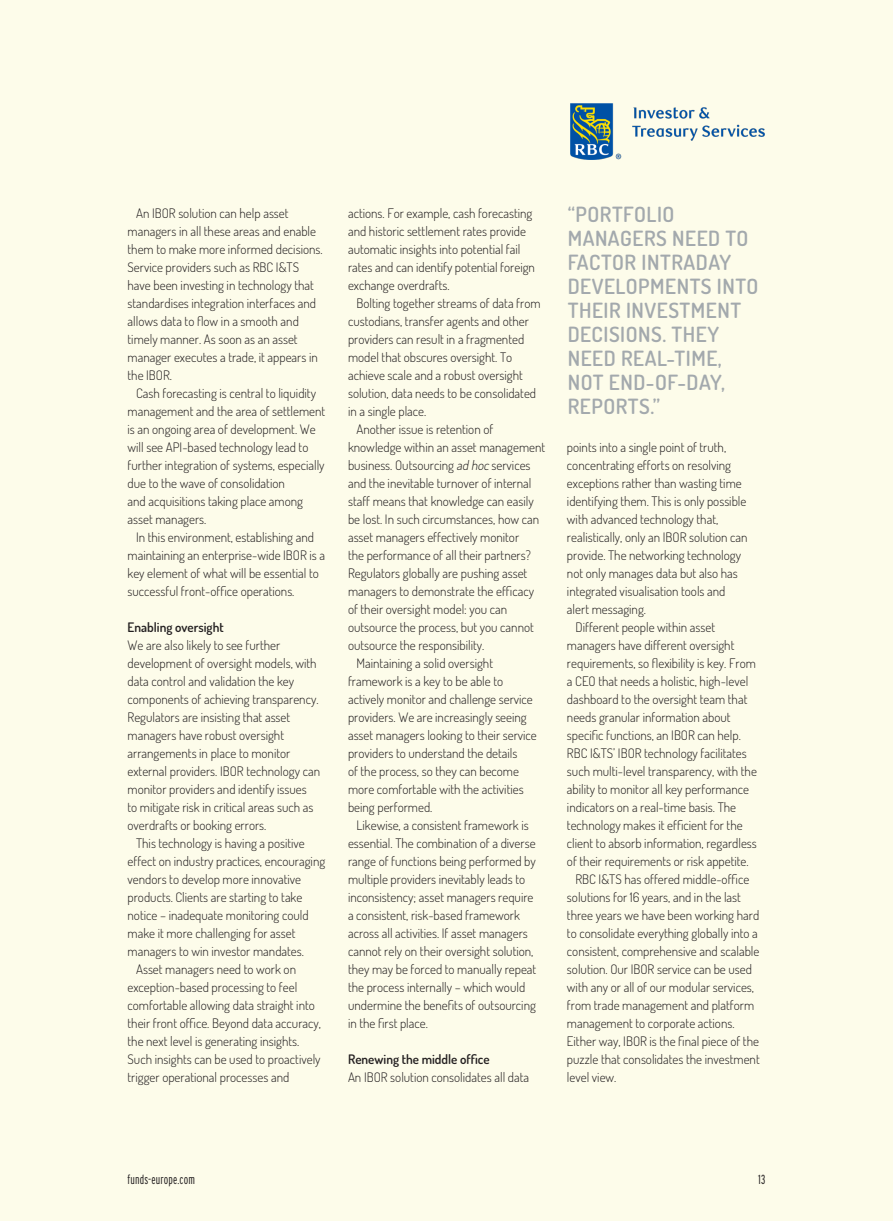
<style>
.page{position:relative;width:893px;height:1221px;background:#fff}
.page>*{position:absolute;margin:0;border:0;box-sizing:border-box;transform-origin:0 0}
.t1{font:600 21px/24px "Dosis";letter-spacing:.025em;color:#a3a9ad}
.BODY_COPY{font:300 13.2px/18px "Dosis";color:#231f20}
.BODY_COPY-2{font:600 13.2px "Dosis";color:#231f20}
.t2{font:300 extra-condensed 13.2px "Interstate";letter-spacing:.01em;color:#231f20}
.s1{font-style:italic}
</style>
<div class="page">
<div style="left:0;top:0;width:893px;height:1220px;background:#fdfcea"></div>
<img style="left:571px;top:103px;width:193px;height:56px">
<p class="BODY_COPY" style="left:128px;top:203px;width:197px;text-indent:9px">An IBOR solution can help asset managers in all these areas and enable them to make more informed decisions.<br>Service providers such as RBC I&amp;TS have been investing in technology that standardises integration interfaces and allows data to flow in a smooth and timely manner. As soon as an asset manager executes a trade, it appears in the IBOR.</p>
<p class="BODY_COPY" style="left:128px;top:383px;width:199px;text-indent:9px">Cash forecasting is central to liquidity management and the area of settlement is an ongoing area of development. We will see API-based technology lead to further integration of systems, especially due to the wave of consolidation<br>and acquisitions taking place among asset managers.</p>
<p class="BODY_COPY" style="left:128px;top:527px;width:199px;text-indent:9px">In this environment, establishing and maintaining an enterprise-wide IBOR is a key element of what will be essential to successful front-office operations.</p>
<p class="BODY_COPY-2" style="left:128px;top:618px;width:98px">Enabling oversight</p>
<p class="BODY_COPY" style="left:128px;top:635px;width:194px">We are also likely to see further development of oversight models, with data control and validation the key components of achieving transparency.<br>Regulators are insisting that asset managers have robust oversight arrangements in place to monitor external providers. IBOR technology can monitor providers and identify issues<br>to mitigate risk in critical areas such as overdrafts or booking errors.</p>
<p class="BODY_COPY" style="left:128px;top:833px;width:199px;text-indent:9px">This technology is having a positive effect on industry practices, encouraging vendors to develop more innovative products. Clients are starting to take notice – inadequate monitoring could make it more challenging for asset managers to win investor mandates.</p>
<p class="BODY_COPY" style="left:128px;top:959px;width:195px;text-indent:9px">Asset managers need to work on exception-based processing to feel comfortable allowing data straight into their front office. Beyond data accuracy, the next level is generating insights.<br>Such insights can be used to proactively trigger operational processes and</p>
<p class="BODY_COPY" style="left:348px;top:203px;width:188px">actions. For example, cash forecasting and historic settlement rates provide automatic insights into potential fail rates and can identify potential foreign exchange overdrafts.</p>
<p class="BODY_COPY" style="left:348px;top:293px;width:194px;text-indent:9px">Bolting together streams of data from custodians, transfer agents and other providers can result in a fragmented model that obscures oversight. To achieve scale and a robust oversight solution, data needs to be consolidated in a single place.</p>
<p class="BODY_COPY" style="left:348px;top:419px;width:199px;text-indent:9px">Another issue is retention of knowledge within an asset management business. Outsourcing <span class="s1">ad hoc</span>services and the inevitable turnover of internal staff means that knowledge can easily be lost. In such circumstances, how can asset managers effectively monitor<br>the performance of all their partners?<br>Regulators globally are pushing asset managers to demonstrate the efficacy of their oversight model: you can outsource the process, but you cannot outsource the responsibility.</p>
<p class="BODY_COPY" style="left:348px;top:653px;width:190px;text-indent:9px">Maintaining a solid oversight framework is a key to be able to actively monitor and challenge service providers. We are increasingly seeing asset managers looking to their service providers to understand the details<br>of the process, so they can become more comfortable with the activities being performed.</p>
<p class="BODY_COPY" style="left:348px;top:815px;width:190px;text-indent:9px">Likewise, a consistent framework is essential. The combination of a diverse range of functions being performed by multiple providers inevitably leads to inconsistency; asset managers require a consistent, risk-based framework across all activities. If asset managers cannot rely on their oversight solution, they may be forced to manually repeat the process internally – which would undermine the benefits of outsourcing in the first place.</p>
<p class="BODY_COPY-2" style="left:348px;top:1050px;width:143px">Renewing the middle office</p>
<p class="BODY_COPY" style="left:348px;top:1067px;width:183px">An IBOR solution consolidates all data</p>
<p class="t1" style="left:568px;top:202px;width:192px">“PORTFOLIO<br>MANAGERS NEED TO<br>FACTOR INTRADAY<br>DEVELOPMENTS INTO<br>THEIR INVESTMENT<br>DECISIONS. THEY<br>NEED REAL-TIME,<br>NOT END-OF-DAY,<br>REPORTS.”</p>
<p class="BODY_COPY" style="left:567px;top:437px;width:182px">points into a single point of truth, concentrating efforts on resolving exceptions rather than wasting time identifying them. This is only possible with advanced technology that, realistically, only an IBOR solution can provide. The networking technology not only manages data but also has integrated visualisation tools and alert messaging.</p>
<p class="BODY_COPY" style="left:567px;top:617px;width:191px;text-indent:9px">Different people within asset managers have different oversight requirements, so flexibility is key. From a CEO that needs a holistic, high-level dashboard to the oversight team that needs granular information about specific functions, an IBOR can help.<br>RBC I&amp;TS’ IBOR technology facilitates such multi-level transparency, with the ability to monitor all key performance indicators on a real-time basis. The technology makes it efficient for the client to absorb information, regardless of their requirements or risk appetite.</p>
<p class="BODY_COPY" style="left:567px;top:869px;width:194px;text-indent:9px">RBC I&amp;TS has offered middle-office solutions for 16 years, and in the last three years we have been working hard to consolidate everything globally into a consistent, comprehensive and scalable solution. Our IBOR service can be used with any or all of our modular services, from trade management and platform management to corporate actions.<br>Either way, IBOR is the final piece of the puzzle that consolidates the investment level view.</p>
<p class="t2" style="left:128px;top:1171px;width:69px">funds-europe.com</p>
<p class="t2" style="left:758px;top:1171px;width:9px">13</p>
</div>
